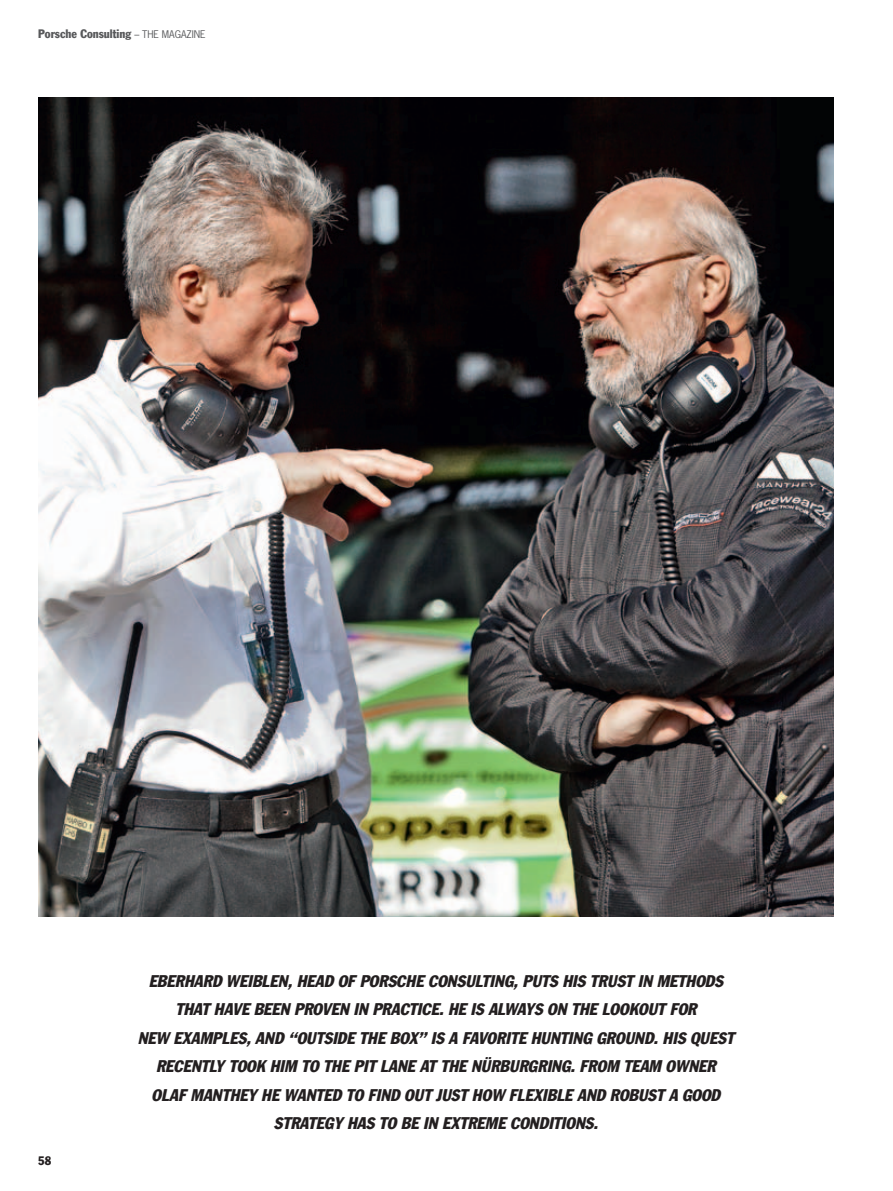
<style>
.page{position:relative;width:893px;height:1191px;background:#fff}
.page>*{position:absolute;margin:0;border:0;box-sizing:border-box;transform-origin:0 0}
.t1{font:italic condensed 16.5px/28.5px "Porsche Franklin Gothic";letter-spacing:.005em;color:#231f20;text-align:center}
.t2{font:condensed 12px "Porsche Franklin Gothic";color:#57585a}
.t3{font:condensed 12px "Porsche Franklin Gothic";color:#231f20}
.s1{font-family:"Porsche News Gothic";font-stretch:normal;font-size:9.9px}
</style>
<div class="page">
<img style="left:38px;top:97px;width:795px;height:819px">
<p class="t2" style="left:38px;top:27px;width:169px">Porsche Consulting <span class="s1">– THE MAGAZINE</span></p>
<p class="t3" style="left:38px;top:1153px;width:14px">58</p>
<p class="t1" style="left:138px;top:966px;width:598px">EBERHARD WEIBLEN, HEAD OF PORSCHE CONSULTING, PUTS HIS TRUST IN METHODS THAT HAVE BEEN PROVEN IN PRACTICE. HE IS ALWAYS ON THE LOOKOUT FOR<br>NEW EXAMPLES, AND “OUTSIDE THE BOX” IS A FAVORITE HUNTING GROUND. HIS QUEST RECENTLY TOOK HIM TO THE PIT LANE AT THE NÜRBURGRING. FROM TEAM OWNER OLAF MANTHEY HE WANTED TO FIND OUT JUST HOW FLEXIBLE AND ROBUST A GOOD STRATEGY HAS TO BE IN EXTREME CONDITIONS.</p>
</div>
